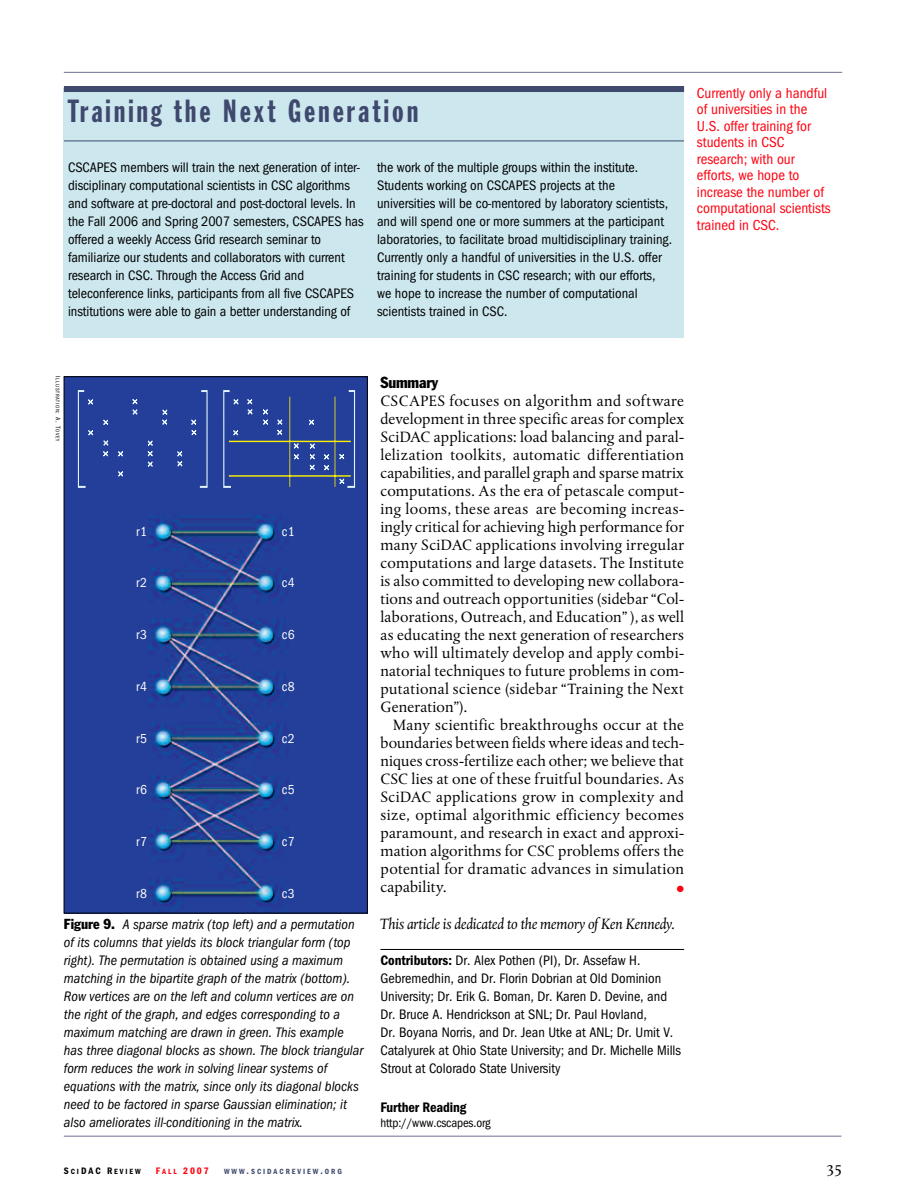
<style>
.page{position:relative;width:906px;height:1200px;background:#fff}
.page>*{position:absolute;margin:0;border:0;box-sizing:border-box;transform-origin:0 0}
.t1{font:31.5px "Franklin Gothic Extra Cond";letter-spacing:.1em;color:#3f486d}
.t2{font:16.5px "Albertina";color:#000}
.t3{font:15.75px/18px "Albertina";letter-spacing:.02em;color:#000;text-align:justify}
.t4{font:italic 15.75px "Albertina";letter-spacing:-.01em;color:#000}
.t5{font:condensed 15.75px "Franklin Gothic";letter-spacing:-.01em;color:#000}
.t6{font:15px/16.5px "Franklin Got Cd Io P";color:#ff000f}
.t7{font:14.25px/18px "Franklin Got Cd Io P";color:#000}
.t8{font:italic 14.25px/18px "Franklin Got Cd Io P";color:#000}
.t9{font:600 14.25px "Franklin Got Cd Io P";letter-spacing:-.01em;color:#000}
.t10{font:13.5px "Franklin Got Cd Io P";color:#fff}
.t11{font:12.75px "Franklin Got Cd Io P";letter-spacing:-.01em;color:#000}
.t12{font:600 9.75px "Franklin Got Cd Io P";color:#ff000f}
.t13{font:9px "Zapf Dingbats";color:#ff000f}
.t14{font:600 7.8px "Franklin Got Cd Io P";letter-spacing:.25em;color:#3f486d}
.t15{font:600 7.8px "Franklin Got Cd Io P";letter-spacing:.25em;color:#000}
.t16{font:5.4px "Franklin Got Cd Io P";letter-spacing:.125em;color:#000}
.s1{font-size:6.75px}
.s2{font-family:"Franklin Gothic";font-style:normal;font-stretch:condensed}
.s3{font-weight:600}
.s4{font-size:9.75px}
.s5{font-size:7.8px}
</style>
<div class="page">
<hr style="left:64px;top:72px;width:778px;height:1px;background:#6e7192">
<hr style="left:380px;top:948px;width:304px;height:1px;background:#000">
<hr style="left:64px;top:1135px;width:777px;height:1px;background:#6e7192">
<div style="left:64px;top:88px;width:620px;height:250px;background:#cce7ee"></div>
<hr style="left:64px;top:141px;width:620px;height:1px;background:#3f486d">
<div style="left:64px;top:86px;width:620px;height:6px;background:#3f486d"></div>
<img style="left:66px;top:378px;width:299px;height:533px">
<svg style="left:77px;top:389px;width:279px;height:99px;background:#2d4899"></svg>
<h1 class="t1" style="left:68px;top:100px;width:351px">Training the Next Generation</h1>
<p class="t7" style="left:68px;top:158px;width:297px">CSCAPES members will train the next generation of inter&shy;disciplinary computational scientists in CSC algorithms and software at pre-doctoral and post-doctoral levels. In the Fall 2006 and Spring 2007 semesters, CSCAPES has offered a weekly Access Grid research seminar to familiarize our students and collaborators with current research in CSC. Through the Access Grid and teleconference links, participants from all five CSCAPES institutions were able to gain a better understanding of</p>
<p class="t7" style="left:377px;top:158px;width:296px">the work of the multiple groups within the institute.<br>Students working on CSCAPES projects at the universities will be co-mentored by laboratory scientists, and will spend one or more summers at the participant laboratories, to facilitate broad multidisciplinary training.<br>Currently only a handful of universities in the U.S. offer training for students in CSC research; with our efforts, we hope to increase the number of computational scientists trained in CSC.</p>
<p class="t6" style="left:697px;top:84px;width:135px">Currently only a handful of universities in the<br>U.S. offer training for students in CSC research; with our efforts, we hope to increase the number of computational scientists trained in CSC.</p>
<p class="t16" style="left:61px;top:376px;width:66px;rotate:90deg"><span class="s1">I</span>LLUSTRATION<span class="s1">: A. T</span>OVEY</p>
<p class="t10" style="left:136px;top:523px;width:12px">r1</p>
<p class="t10" style="left:136px;top:574px;width:12px">r2</p>
<p class="t10" style="left:136px;top:626px;width:12px">r3</p>
<p class="t10" style="left:136px;top:678px;width:12px">r4</p>
<p class="t10" style="left:136px;top:729px;width:12px">r5</p>
<p class="t10" style="left:136px;top:781px;width:12px">r6</p>
<p class="t10" style="left:136px;top:833px;width:12px">r7</p>
<p class="t10" style="left:282px;top:523px;width:14px">c1</p>
<p class="t10" style="left:282px;top:574px;width:14px">c4</p>
<p class="t10" style="left:282px;top:626px;width:14px">c6</p>
<p class="t10" style="left:282px;top:678px;width:14px">c8</p>
<p class="t10" style="left:282px;top:729px;width:14px">c2</p>
<p class="t10" style="left:282px;top:781px;width:14px">c5</p>
<p class="t10" style="left:282px;top:833px;width:14px">c7</p>
<p class="t10" style="left:136px;top:885px;width:12px">r8</p>
<p class="t10" style="left:282px;top:885px;width:14px">c3</p>
<p class="t8" style="left:64px;top:914px;width:301px"><span class="s2">Figure 9.</span> A sparse matrix (top left) and a permutation of its columns that yields its block triangular form (top right). The permutation is obtained using a maximum matching in the bipartite graph of the matrix (bottom).<br>Row vertices are on the left and column vertices are on the right of the graph, and edges corresponding to a maximum matching are drawn in green. This example has three diagonal blocks as shown. The block triangular form reduces the work in solving linear systems of equations with the matrix, since only its diagonal blocks need to be factored in sparse Gaussian elimination; it also ameliorates ill-conditioning in the matrix.</p>
<p class="t5" style="left:380px;top:377px;width:59px">Summary</p>
<p class="t3" style="left:380px;top:393px;width:305px">CSCAPES focuses on algorithm and software development in three specific areas for complex SciDAC applications: load balancing and paral&shy;lelization toolkits, automatic differentiation capabilities, and parallel graph and sparse matrix computations. As the era of petascale comput&shy;ing looms, these areas are becoming increas&shy;ingly critical for achieving high performance for many SciDAC applications involving irregular computations and large datasets. The Institute is also committed to developing new collabora&shy;tions and outreach opportunities (sidebar “Col&shy;laborations, Outreach, and Education” ), as well as educating the next generation of researchers who will ultimately develop and apply combi&shy;natorial techniques to future problems in com&shy;putational science (sidebar “Training the Next Generation”).</p>
<p class="t3" style="left:380px;top:717px;width:305px;text-indent:13px">Many scientific breakthroughs occur at the boundaries between fields where ideas and tech&shy;niques cross-fertilize each other; we believe that CSC lies at one of these fruitful boundaries. As SciDAC applications grow in complexity and size, optimal algorithmic efficiency becomes paramount, and research in exact and approxi&shy;mation algorithms for CSC problems offers the potential for dramatic advances in simulation capability.</p>
<p class="t13" style="left:677px;top:883px;width:9px">●</p>
<p class="t4" style="left:380px;top:916px;width:296px">This article is dedicated to the memory of Ken Kennedy.</p>
<p class="t7" style="left:380px;top:950px;width:302px"><span class="s3">Contributors:</span> Dr. Alex Pothen (PI), Dr. Assefaw H.<br>Gebremedhin, and Dr. Florin Dobrian at Old Dominion University; Dr. Erik G. Boman, Dr. Karen D. Devine, and Dr. Bruce A. Hendrickson at SNL; Dr. Paul Hovland,<br>Dr. Boyana Norris, and Dr. Jean Utke at ANL; Dr. Umit V.<br>Catalyurek at Ohio State University; and Dr. Michelle Mills Strout at Colorado State University</p>
<p class="t9" style="left:380px;top:1098px;width:87px">Further Reading</p>
<p class="t11" style="left:380px;top:1115px;width:112px">http://www.cscapes.org</p>
<p class="t15" style="left:64px;top:1166px;width:79px"><span class="s4">S</span>CI<span class="s4">DAC R</span>EVIEW</p>
<p class="t12" style="left:156px;top:1164px;width:54px">F<span class="s5">ALL</span> 2007</p>
<p class="t14" style="left:224px;top:1166px;width:119px">WWW<span class="s4">.</span>SCIDACREVIEW<span class="s4">.</span>ORG</p>
<p class="t2" style="left:825px;top:1163px;width:18px">35</p>
</div>
